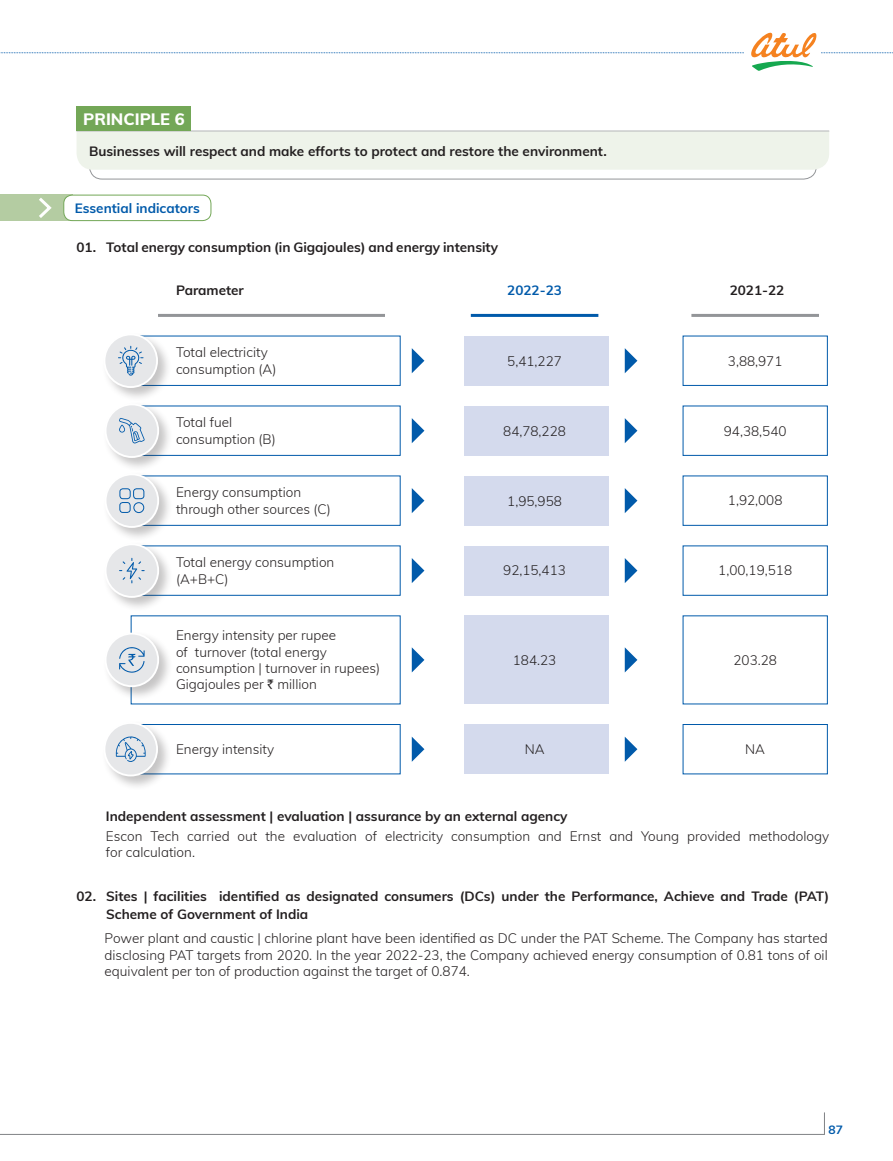
<style>
.page{position:relative;width:893px;height:1161px;background:#fff}
.page>*{position:absolute;margin:0;border:0;box-sizing:border-box;transform-origin:0 0}
.t1{font:800 16.5px "Muli";color:#fff}
.Body_Copy{font:300 13.5px/16.2px "Muli";color:#231f20}
.Body_head__Final{font:700 13.5px/18px "Muli";color:#231f20}
.Body_Copy-2{font:700 13.5px "Muli";color:#231f20}
.H0{font:700 13.5px "Muli";color:#231f20}
.t2{font:700 13.5px "Muli";color:#015aaa}
.t3{font:700 12px "Muli";color:#015aaa}
.s1{font-family:"Rupee";font-weight:400}
</style>
<div class="page">
<hr style="left:77px;top:131px;width:752px;height:1px;background:#939598">
<div style="left:77px;top:106px;width:114px;height:25px;background:#73a757"></div>
<div style="left:89px;top:149px;width:728px;height:30px;border:1px solid #939598;border-radius:13px"></div>
<div style="left:77px;top:132px;width:752px;height:38px;background:#eef3ea"></div>
<div style="left:0;top:195px;width:73px;height:26px;background:#b4cca2"></div>
<div style="left:64px;top:195px;width:147px;height:26px;background:#fff;border-radius:9px"></div>
<div style="left:63px;top:195px;width:148px;height:26px;border:1px solid #73a757;border-radius:9px"></div>
<svg style="left:36px;top:194px;width:18px;height:24px"></svg>
<hr style="left:471px;top:314px;width:127px;height:3px;background:#015aaa">
<hr style="left:691px;top:314px;width:128px;height:3px;background:#939598">
<hr style="left:158px;top:314px;width:227px;height:3px;background:#939598">
<div style="left:131px;top:336px;width:270px;height:50px;border:1px solid #015aaa"></div>
<div style="left:465px;top:336px;width:144px;height:49px;background:#d4daed"></div>
<div style="left:683px;top:336px;width:145px;height:50px;border:1px solid #015aaa"></div>
<div style="left:131px;top:406px;width:270px;height:50px;border:1px solid #015aaa"></div>
<div style="left:465px;top:406px;width:144px;height:49px;background:#d4daed"></div>
<div style="left:683px;top:406px;width:145px;height:50px;border:1px solid #015aaa"></div>
<div style="left:131px;top:475px;width:270px;height:51px;border:1px solid #015aaa"></div>
<div style="left:465px;top:476px;width:144px;height:49px;background:#d4daed"></div>
<div style="left:683px;top:475px;width:145px;height:51px;border:1px solid #015aaa"></div>
<div style="left:131px;top:545px;width:270px;height:51px;border:1px solid #015aaa"></div>
<div style="left:465px;top:546px;width:144px;height:49px;background:#d4daed"></div>
<div style="left:683px;top:545px;width:145px;height:51px;border:1px solid #015aaa"></div>
<div style="left:131px;top:724px;width:270px;height:50px;border:1px solid #015aaa"></div>
<div style="left:465px;top:724px;width:144px;height:50px;background:#d4daed"></div>
<div style="left:683px;top:724px;width:145px;height:50px;border:1px solid #015aaa"></div>
<div style="left:465px;top:616px;width:144px;height:88px;background:#d4daed"></div>
<svg style="left:412px;top:348px;width:12px;height:25px"></svg>
<svg style="left:625px;top:348px;width:12px;height:25px"></svg>
<svg style="left:412px;top:418px;width:12px;height:25px"></svg>
<svg style="left:625px;top:418px;width:12px;height:25px"></svg>
<svg style="left:412px;top:488px;width:12px;height:25px"></svg>
<svg style="left:625px;top:488px;width:12px;height:25px"></svg>
<svg style="left:412px;top:558px;width:12px;height:25px"></svg>
<svg style="left:625px;top:558px;width:12px;height:25px"></svg>
<svg style="left:412px;top:647px;width:12px;height:25px"></svg>
<svg style="left:625px;top:647px;width:12px;height:25px"></svg>
<svg style="left:412px;top:737px;width:12px;height:25px"></svg>
<svg style="left:625px;top:737px;width:12px;height:25px"></svg>
<div style="left:102px;top:720px;width:70px;height:70px;background:#231f20;opacity:.26"></div>
<div style="left:104px;top:723px;width:53px;height:52px;background:#e6e7e9;border-radius:50%"></div>
<div style="left:103px;top:722px;width:55px;height:54px;border:2px solid #fff;border-radius:50%"></div>
<svg style="left:116px;top:736px;width:30px;height:26px"></svg>
<div style="left:103px;top:631px;width:70px;height:70px;background:#231f20;opacity:.26"></div>
<div style="left:106px;top:633px;width:52px;height:53px;background:#e6e7e9;border-radius:50%"></div>
<div style="left:105px;top:633px;width:54px;height:54px;border:2px solid #fff;border-radius:50%"></div>
<svg style="left:119px;top:647px;width:26px;height:26px"></svg>
<div style="left:103px;top:541px;width:70px;height:71px;background:#231f20;opacity:.26"></div>
<div style="left:106px;top:544px;width:52px;height:53px;background:#e6e7e9;border-radius:50%"></div>
<div style="left:105px;top:543px;width:54px;height:55px;border:2px solid #fff;border-radius:50%"></div>
<svg style="left:119px;top:558px;width:26px;height:25px"></svg>
<div style="left:103px;top:401px;width:70px;height:71px;background:#231f20;opacity:.26"></div>
<div style="left:106px;top:404px;width:52px;height:53px;background:#e6e7e9;border-radius:50%"></div>
<div style="left:105px;top:403px;width:54px;height:55px;border:2px solid #fff;border-radius:50%"></div>
<svg style="left:119px;top:418px;width:26px;height:25px"></svg>
<div style="left:102px;top:331px;width:70px;height:71px;background:#231f20;opacity:.26"></div>
<div style="left:104px;top:334px;width:53px;height:53px;background:#e6e7e9;border-radius:50%"></div>
<div style="left:103px;top:333px;width:55px;height:55px;border:2px solid #fff;border-radius:50%"></div>
<svg style="left:118px;top:346px;width:26px;height:30px"></svg>
<div style="left:103px;top:471px;width:70px;height:71px;background:#231f20;opacity:.26"></div>
<div style="left:106px;top:474px;width:52px;height:53px;background:#e6e7e9;border-radius:50%"></div>
<div style="left:105px;top:473px;width:54px;height:55px;border:2px solid #fff;border-radius:50%"></div>
<div style="left:119px;top:488px;width:12px;height:11px;border:1px solid #015aaa;border-radius:3px"></div>
<div style="left:133px;top:488px;width:11px;height:11px;border:1px solid #015aaa;border-radius:3px"></div>
<div style="left:119px;top:502px;width:12px;height:11px;border:1px solid #015aaa;border-radius:3px"></div>
<div style="left:134px;top:502px;width:10px;height:11px;border:1px solid #015aaa;border-radius:50%"></div>
<svg style="left:0;top:32px;width:893px;height:39px"></svg>
<hr style="left:0;top:1134px;width:824px;height:1px;background:#808285">
<svg style="left:824px;top:1113px;width:1px;height:21px"></svg>
<h2 class="t1" style="left:83px;top:106px;width:103px">PRINCIPLE 6</h2>
<p class="Body_Copy-2" style="left:89px;top:141px;width:519px">Businesses will respect and make efforts to protect and restore the environment.</p>
<h2 class="t2" style="left:75px;top:198px;width:127px">Essential indicators</h2>
<p class="Body_head__Final" style="left:77px;top:238px;width:423px">01. Total energy consumption (in Gigajoules) and energy intensity</p>
<h3 class="Body_head__Final" style="left:176px;top:281px;width:69px">Parameter</h3>
<h3 class="t2" style="left:507px;top:280px;width:56px">2022-23</h3>
<h3 class="Body_head__Final" style="left:730px;top:281px;width:56px">2021-22</h3>
<p class="Body_Copy" style="left:176px;top:344px;width:102px">Total electricity consumption (A)</p>
<p class="Body_Copy" style="left:176px;top:414px;width:101px">Total fuel consumption (B)</p>
<p class="Body_Copy" style="left:176px;top:484px;width:156px">Energy consumption through other sources (C)</p>
<p class="Body_Copy" style="left:176px;top:554px;width:160px">Total energy consumption (A+B+C)</p>
<p class="Body_Copy" style="left:176px;top:627px;width:206px">Energy intensity per rupee<br>of turnover (total energy consumption | turnover in rupees)<br>Gigajoules per <span class="s1">`</span> million</p>
<p class="Body_Copy" style="left:176px;top:740px;width:100px">Energy intensity</p>
<p class="Body_Copy" style="left:507px;top:352px;width:56px">5,41,227</p>
<p class="Body_Copy" style="left:503px;top:422px;width:64px">84,78,228</p>
<p class="Body_Copy" style="left:507px;top:492px;width:56px">1,95,958</p>
<p class="Body_Copy" style="left:503px;top:562px;width:64px">92,15,413</p>
<p class="Body_Copy" style="left:513px;top:651px;width:45px">184.23</p>
<p class="Body_Copy" style="left:525px;top:740px;width:21px">NA</p>
<p class="Body_Copy" style="left:728px;top:352px;width:56px">3,88,971</p>
<p class="Body_Copy" style="left:724px;top:422px;width:64px">94,38,540</p>
<p class="Body_Copy" style="left:728px;top:492px;width:56px">1,92,008</p>
<p class="Body_Copy" style="left:718px;top:562px;width:75px">1,00,19,518</p>
<p class="Body_Copy" style="left:733px;top:651px;width:45px">203.28</p>
<p class="Body_Copy" style="left:745px;top:740px;width:21px">NA</p>
<p class="H0" style="left:106px;top:806px;width:463px">Independent assessment | evaluation | assurance by an external agency</p>
<p class="Body_Copy" style="left:106px;top:827px;width:725px">Escon Tech carried out the evaluation of electricity consumption and Ernst and Young provided methodology for calculation.</p>
<p class="Body_head__Final" style="left:106px;top:886px;width:725px;text-indent:-30px">02. Sites | facilities identified as designated consumers (DCs) under the Performance, Achieve and Trade (PAT)<br>Scheme of Government of India</p>
<p class="Body_Copy" style="left:105px;top:930px;width:725px;text-align:justify">Power plant and caustic | chlorine plant have been identified as DC under the PAT Scheme. The Company has started disclosing PAT targets from 2020. In the year 2022-23, the Company achieved energy consumption of 0.81 tons of oil equivalent per ton of production against the target of 0.874.</p>
<p class="t3" style="left:828px;top:1121px;width:16px">87</p>
</div>
